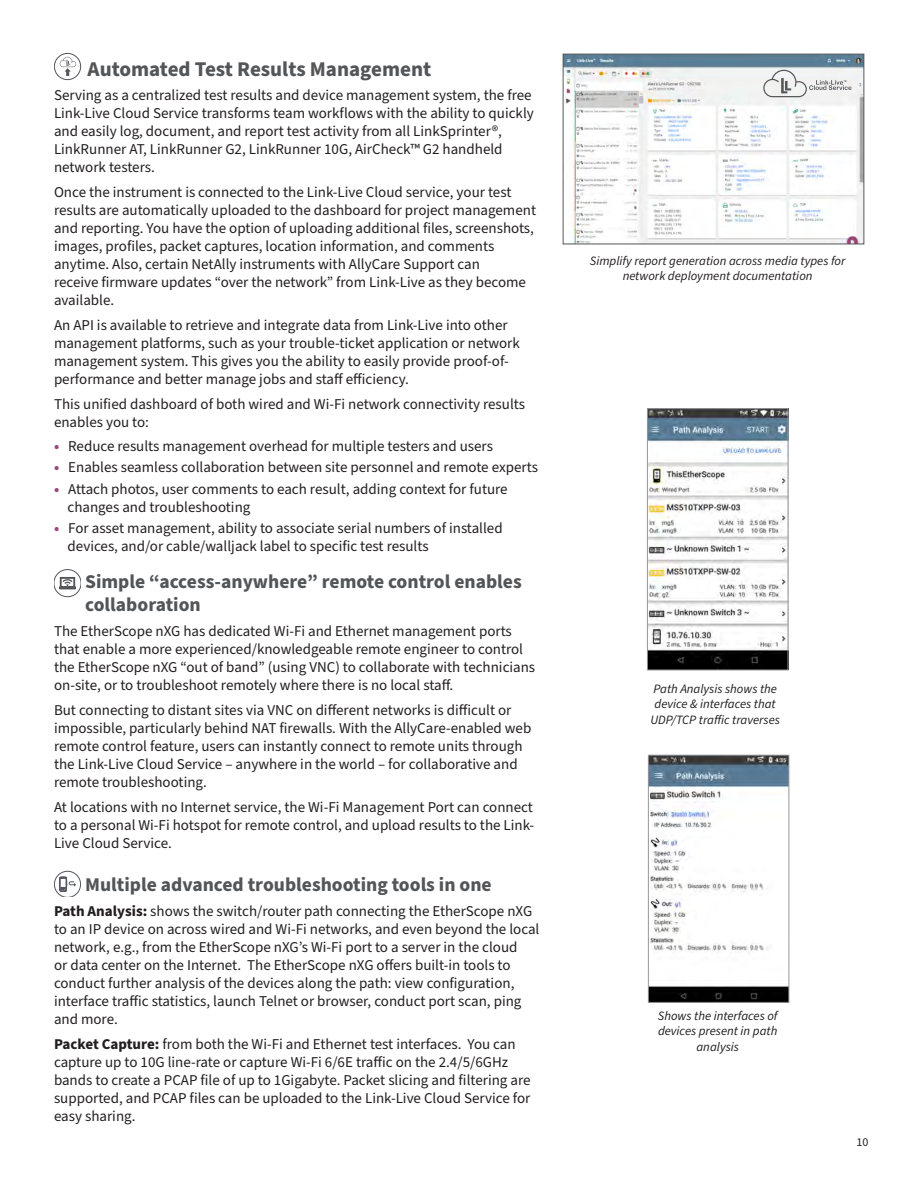
<style>
.page{position:relative;width:918px;height:1188px;background:#fff}
.page>*{position:absolute;margin:0;border:0;box-sizing:border-box;transform-origin:0 0}
.t1{font:700 21px "Source Sans Pro";color:#535659}
.t2{font:700 19.5px/23.4px "Source Sans Pro";color:#535659}
.t3{font:15px/18px "Source Sans Pro";color:#231f20}
.t4{font:italic 12.75px/15.3px "Source Sans Pro";color:#231f20;text-align:center}
.t5{font:12px "Source Sans Pro";color:#231f20}
.s1{font-weight:700;color:#99487a}
.s2{font-weight:700}
</style>
<div class="page">
<div style="left:54px;top:569px;width:27px;height:28px;border:1px solid #53565a;border-radius:50%"></div>
<svg style="left:60px;top:577px;width:15px;height:12px"></svg>
<div style="left:54px;top:53px;width:27px;height:27px;border:1px solid #53535a;border-radius:50%"></div>
<svg style="left:60px;top:57px;width:16px;height:19px"></svg>
<img style="left:565px;top:56px;width:297px;height:186px">
<div style="left:563px;top:54px;width:301px;height:190px;border:1px solid #535659"></div>
<svg style="left:54px;top:871px;width:27px;height:25px"></svg>
<img style="left:649px;top:410px;width:137px;height:258px">
<div style="left:647px;top:408px;width:141px;height:262px;border:1px solid #999699"></div>
<img style="left:650px;top:757px;width:137px;height:244px">
<div style="left:648px;top:755px;width:141px;height:248px;border:1px solid #999699"></div>
<svg style="left:763px;top:70px;width:88px;height:27px"></svg>
<p class="t1" style="left:88px;top:54px;width:345px">Automated Test Results Management</p>
<p class="t3" style="left:54px;top:87px;width:481px">Serving as a centralized test results and device management system, the free Link-Live Cloud Service transforms team workflows with the ability to quickly and easily log, document, and report test activity from all LinkSprinter®, LinkRunner AT, LinkRunner G2, LinkRunner 10G, AirCheck™ G2 handheld network testers.</p>
<p class="t3" style="left:54px;top:184px;width:484px">Once the instrument is connected to the Link-Live Cloud service, your test results are automatically uploaded to the dashboard for project management and reporting. You have the option of uploading additional files, screenshots, images, profiles, packet captures, location information, and comments anytime. Also, certain NetAlly instruments with AllyCare Support can<br>receive firmware updates “over the network” from Link-Live as they become available.</p>
<p class="t3" style="left:54px;top:316px;width:467px">An API is available to retrieve and integrate data from Link-Live into other management platforms, such as your trouble-ticket application or network management system. This gives you the ability to easily provide proof-of&shy;performance and better manage jobs and staff efficiency.</p>
<p class="t3" style="left:54px;top:395px;width:473px">This unified dashboard of both wired and Wi-Fi network connectivity results enables you to:</p>
<p class="t3" style="left:54px;top:438px;width:441px"><span class="s1">•</span> Reduce results management overhead for multiple testers and users</p>
<p class="t3" style="left:54px;top:459px;width:486px"><span class="s1">•</span> Enables seamless collaboration between site personnel and remote experts</p>
<p class="t3" style="left:68px;top:480px;width:442px;text-indent:-14px"><span class="s1">•</span> Attach photos, user comments to each result, adding context for future changes and troubleshooting</p>
<p class="t3" style="left:68px;top:519px;width:437px;text-indent:-14px"><span class="s1">•</span> For asset management, ability to associate serial numbers of installed devices, and/or cable/walljack label to specific test results</p>
<p class="t2" style="left:85px;top:570px;width:438px">Simple “access-anywhere” remote control enables collaboration</p>
<p class="t3" style="left:54px;top:623px;width:483px">The EtherScope nXG has dedicated Wi-Fi and Ethernet management ports that enable a more experienced/knowledgeable remote engineer to control the EtherScope nXG “out of band” (using VNC) to collaborate with technicians on-site, or to troubleshoot remotely where there is no local staff.</p>
<p class="t3" style="left:54px;top:701px;width:479px">But connecting to distant sites via VNC on different networks is difficult or impossible, particularly behind NAT firewalls. With the AllyCare-enabled web remote control feature, users can instantly connect to remote units through the Link-Live Cloud Service – anywhere in the world – for collaborative and remote troubleshooting.</p>
<p class="t3" style="left:54px;top:798px;width:482px;text-align:justify">At locations with no Internet service, the Wi-Fi Management Port can connect to a personal Wi-Fi hotspot for remote control, and upload results to the Link-Live Cloud Service.</p>
<p class="t2" style="left:85px;top:874px;width:408px">Multiple advanced troubleshooting tools in one</p>
<p class="t3" style="left:54px;top:902px;width:487px"><span class="s2">Path Analysis:</span> shows the switch/router path connecting the EtherScope nXG to an IP device on across wired and Wi-Fi networks, and even beyond the local network, e.g., from the EtherScope nXG’s Wi-Fi port to a server in the cloud<br>or data center on the Internet. The EtherScope nXG offers built-in tools to conduct further analysis of the devices along the path: view configuration, interface traffic statistics, launch Telnet or browser, conduct port scan, ping and more.</p>
<p class="t3" style="left:54px;top:1035px;width:478px"><span class="s2">Packet Capture:</span> from both the Wi-Fi and Ethernet test interfaces. You can capture up to 10G line-rate or capture Wi-Fi 6/6E traffic on the 2.4/5/6GHz bands to create a PCAP file of up to 1Gigabyte. Packet slicing and filtering are supported, and PCAP files can be uploaded to the Link-Live Cloud Service for easy sharing.</p>
<p class="t4" style="left:590px;top:253px;width:257px">Simplify report generation across media types for network deployment documentation</p>
<p class="t4" style="left:650px;top:682px;width:131px">Path Analysis shows the device &amp; interfaces that<br>UDP/TCP traffic traverses</p>
<p class="t4" style="left:658px;top:1009px;width:121px">Shows the interfaces of devices present in path analysis</p>
<p class="t5" style="left:856px;top:1134px;width:13px">10</p>
</div>
